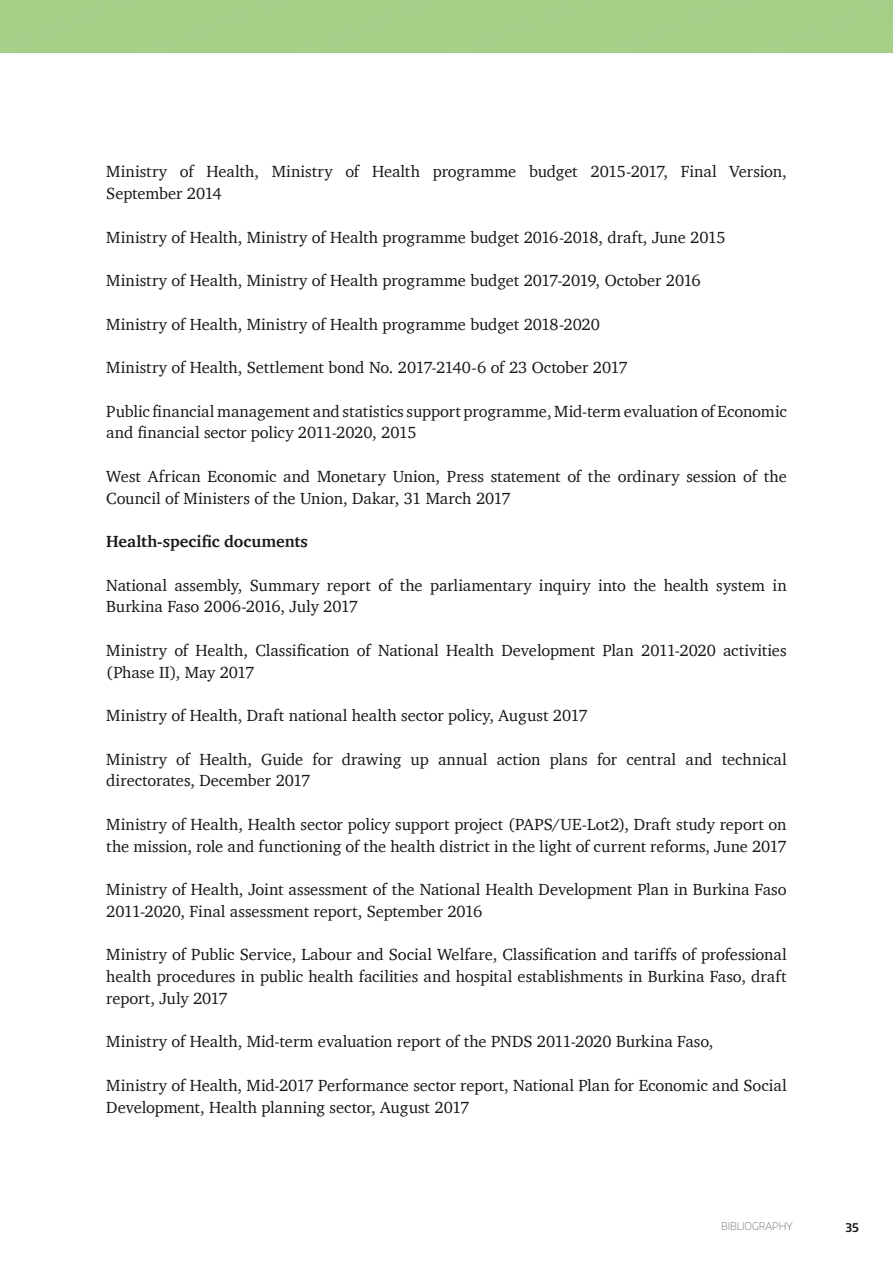
<style>
.page{position:relative;width:893px;height:1263px;background:#fff}
.page>*{position:absolute;margin:0;border:0;box-sizing:border-box;transform-origin:0 0}
.t1{font:16.5px/21.8px "Charter";letter-spacing:-.005em;color:#181716}
.t2{font:700 16.5px "Charter";color:#181716}
.t3{font:600 12px "Encode Sans";color:#181716}
.t4{font:100 10.5px "Encode Sans";color:#565655}
</style>
<div class="page">
<div style="left:0;top:0;width:893px;height:53px;background:#a5ce86"></div>
<p class="t1" style="left:106px;top:161px;width:682px">Ministry of Health, Ministry of Health programme budget 2015-2017, Final Version,<br>September 2014</p>
<p class="t1" style="left:106px;top:226px;width:621px">Ministry of Health, Ministry of Health programme budget 2016-2018, draft, June 2015</p>
<p class="t1" style="left:106px;top:269px;width:596px">Ministry of Health, Ministry of Health programme budget 2017-2019, October 2016</p>
<p class="t1" style="left:106px;top:313px;width:495px">Ministry of Health, Ministry of Health programme budget 2018-2020</p>
<p class="t1" style="left:106px;top:356px;width:523px">Ministry of Health, Settlement bond No. 2017-2140-6 of 23 October 2017</p>
<p class="t1" style="left:106px;top:400px;width:682px">Public financial management and statistics support programme, Mid-term evaluation of Economic and financial sector policy 2011-2020, 2015</p>
<p class="t1" style="left:106px;top:465px;width:682px">West African Economic and Monetary Union, Press statement of the ordinary session of the<br>Council of Ministers of the Union, Dakar, 31 March 2017</p>
<p class="t2" style="left:106px;top:527px;width:203px">Health-specific documents</p>
<p class="t1" style="left:106px;top:574px;width:682px">National assembly, Summary report of the parliamentary inquiry into the health system in<br>Burkina Faso 2006-2016, July 2017</p>
<p class="t1" style="left:106px;top:639px;width:682px">Ministry of Health, Classification of National Health Development Plan 2011-2020 activities (Phase II), May 2017</p>
<p class="t1" style="left:106px;top:704px;width:483px">Ministry of Health, Draft national health sector policy, August 2017</p>
<p class="t1" style="left:106px;top:748px;width:682px">Ministry of Health, Guide for drawing up annual action plans for central and technical directorates, December 2017</p>
<p class="t1" style="left:106px;top:813px;width:682px">Ministry of Health, Health sector policy support project (PAPS/UE-Lot2), Draft study report on the mission, role and functioning of the health district in the light of current reforms, June 2017</p>
<p class="t1" style="left:106px;top:878px;width:682px">Ministry of Health, Joint assessment of the National Health Development Plan in Burkina Faso<br>2011-2020, Final assessment report, September 2016</p>
<p class="t1" style="left:106px;top:943px;width:682px;text-align:justify">Ministry of Public Service, Labour and Social Welfare, Classification and tariffs of professional health procedures in public health facilities and hospital establishments in Burkina Faso, draft report, July 2017</p>
<p class="t1" style="left:106px;top:1030px;width:609px">Ministry of Health, Mid-term evaluation report of the PNDS 2011-2020 Burkina Faso,</p>
<p class="t1" style="left:106px;top:1074px;width:682px">Ministry of Health, Mid-2017 Performance sector report, National Plan for Economic and Social<br>Development, Health planning sector, August 2017</p>
<p class="t4" style="left:721px;top:1219px;width:73px">BI BLIOGRAPHY</p>
<p class="t3" style="left:845px;top:1219px;width:15px">35</p>
</div>
